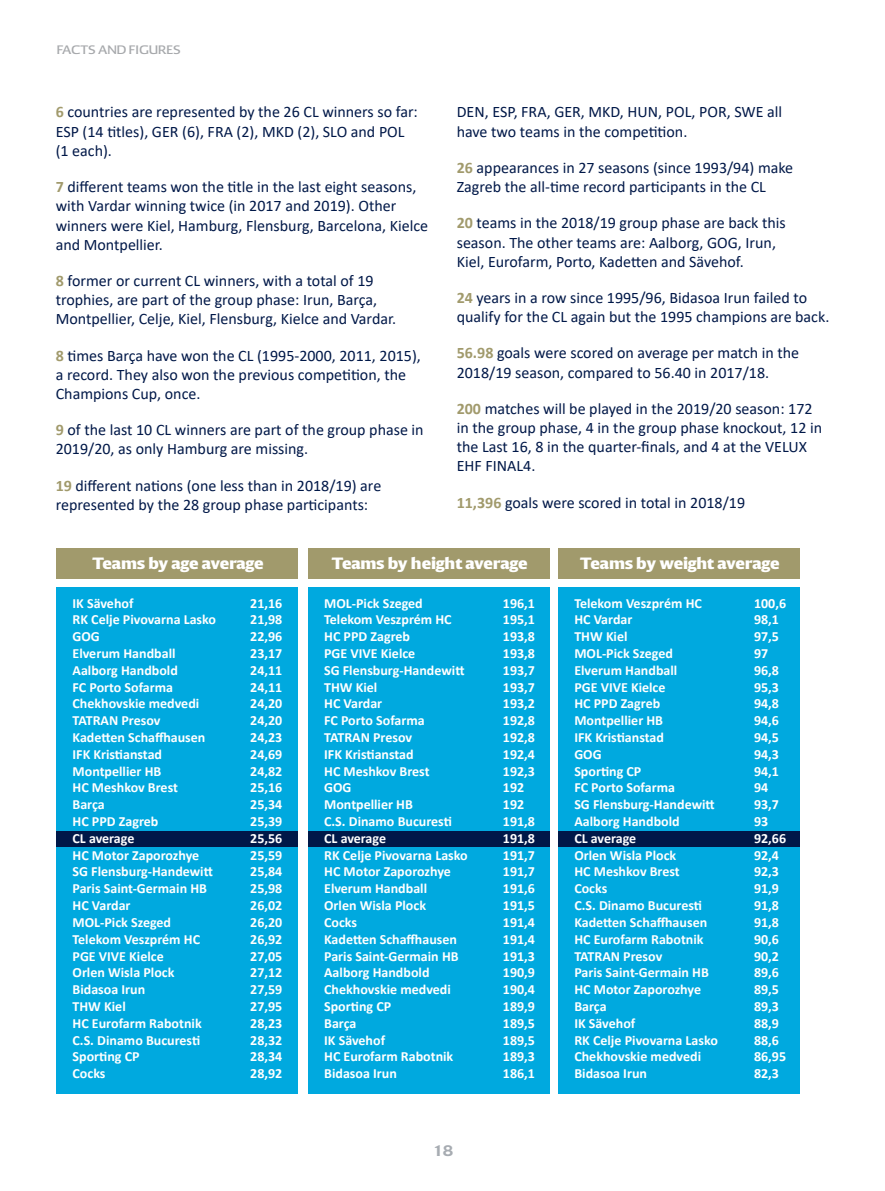
<style>
.page{position:relative;width:885px;height:1191px;background:#fff}
.page>*{position:absolute;margin:0;border:0;box-sizing:border-box;transform-origin:0 0}
.t1{font:16px/19.2px "Calibri";color:#001848}
.t2{font:800 16px "EHF";letter-spacing:-.01em;color:#fff}
.t3{font:700 15px "EHF";color:#a7acb2}
.t4{font:700 14px/16.8px "Calibri";color:#fff}
.t5{font:12px "EHF";letter-spacing:-.015em;color:#a7a9ac}
.s1{font-weight:700;color:#a19a6c}
</style>
<div class="page">
<div style="left:57px;top:587px;width:241px;height:506px;background:#00a9df"></div>
<div style="left:57px;top:831px;width:241px;height:16px;background:#001848"></div>
<div style="left:308px;top:587px;width:241px;height:506px;background:#00a9df"></div>
<div style="left:308px;top:831px;width:241px;height:16px;background:#001848"></div>
<div style="left:558px;top:587px;width:241px;height:506px;background:#00a9df"></div>
<div style="left:558px;top:831px;width:241px;height:16px;background:#001848"></div>
<div style="left:57px;top:549px;width:241px;height:30px;background:#a19a6c"></div>
<div style="left:308px;top:549px;width:241px;height:30px;background:#a19a6c"></div>
<div style="left:558px;top:549px;width:241px;height:30px;background:#a19a6c"></div>
<p class="t5" style="left:57px;top:43px;width:125px">FACTS AND FIGURES</p>
<p class="t1" style="left:56px;top:102px;width:363px"><span class="s1">6</span> countries are represented by the 26 CL winners so far:<br>ESP (14 titles), GER (6), FRA (2), MKD (2), SLO and POL (1 each).</p>
<p class="t1" style="left:56px;top:177px;width:374px"><span class="s1">7</span> different teams won the title in the last eight seasons, with Vardar winning twice (in 2017 and 2019). Other winners were Kiel, Hamburg, Flensburg, Barcelona, Kielce and Montpellier.</p>
<p class="t1" style="left:56px;top:271px;width:342px"><span class="s1">8</span> former or current CL winners, with a total of 19 trophies, are part of the group phase: Irun, Barça,<br>Montpellier, Celje, Kiel, Flensburg, Kielce and Vardar.</p>
<p class="t1" style="left:56px;top:345px;width:366px"><span class="s1">8</span> times Barça have won the CL (1995-2000, 2011, 2015), a record. They also won the previous competition, the<br>Champions Cup, once.</p>
<p class="t1" style="left:56px;top:420px;width:369px"><span class="s1">9</span> of the last 10 CL winners are part of the group phase in<br>2019/20, as only Hamburg are missing.</p>
<p class="t1" style="left:56px;top:475px;width:327px"><span class="s1">19</span> different nations (one less than in 2018/19) are represented by the 28 group phase participants:</p>
<p class="t1" style="left:456px;top:102px;width:327px">DEN, ESP, FRA, GER, MKD, HUN, POL, POR, SWE all have two teams in the competition.</p>
<p class="t1" style="left:456px;top:158px;width:338px"><span class="s1">26</span> appearances in 27 seasons (since 1993/94) make<br>Zagreb the all-time record participants in the CL</p>
<p class="t1" style="left:456px;top:213px;width:330px"><span class="s1">20</span> teams in the 2018/19 group phase are back this season. The other teams are: Aalborg, GOG, Irun,<br>Kiel, Eurofarm, Porto, Kadetten and Sävehof.</p>
<p class="t1" style="left:456px;top:288px;width:374px"><span class="s1">24</span> years in a row since 1995/96, Bidasoa Irun failed to qualify for the CL again but the 1995 champions are back.</p>
<p class="t1" style="left:456px;top:343px;width:344px"><span class="s1">56.98</span> goals were scored on average per match in the<br>2018/19 season, compared to 56.40 in 2017/18.</p>
<p class="t1" style="left:456px;top:398px;width:367px"><span class="s1">200</span> matches will be played in the 2019/20 season: 172 in the group phase, 4 in the group phase knockout, 12 in the Last 16, 8 in the quarter-finals, and 4 at the VELUX EHF FINAL4.</p>
<p class="t1" style="left:456px;top:492px;width:290px"><span class="s1">11,396</span> goals were scored in total in 2018/19</p>
<p class="t2" style="left:92px;top:554px;width:173px">Teams by age average</p>
<p class="t2" style="left:331px;top:554px;width:197px">Teams by height average</p>
<p class="t2" style="left:580px;top:554px;width:201px">Teams by weight average</p>
<p class="t4" style="left:73px;top:594px;width:145px">IK Sävehof<br>RK Celje Pivovarna Lasko<br>GOG<br>Elverum Handball<br>Aalborg Handbold<br>FC Porto Sofarma<br>Chekhovskie medvedi<br>TATRAN Presov<br>Kadetten Schaffhausen<br>IFK Kristianstad<br>Montpellier HB<br>HC Meshkov Brest<br>Barça<br>HC PPD Zagreb<br>CL average<br>HC Motor Zaporozhye<br>SG Flensburg-Handewitt<br>Paris Saint-Germain HB<br>HC Vardar<br>MOL-Pick Szeged<br>Telekom Veszprém HC<br>PGE VIVE Kielce<br>Orlen Wisla Plock<br>Bidasoa Irun<br>THW Kiel<br>HC Eurofarm Rabotnik<br>C.S. Dinamo Bucuresti<br>Sporting CP<br>Cocks</p>
<p class="t4" style="left:324px;top:594px;width:145px">MOL-Pick Szeged<br>Telekom Veszprém HC<br>HC PPD Zagreb<br>PGE VIVE Kielce<br>SG Flensburg-Handewitt<br>THW Kiel<br>HC Vardar<br>FC Porto Sofarma<br>TATRAN Presov<br>IFK Kristianstad<br>HC Meshkov Brest<br>GOG<br>Montpellier HB<br>C.S. Dinamo Bucuresti<br>CL average<br>RK Celje Pivovarna Lasko<br>HC Motor Zaporozhye<br>Elverum Handball<br>Orlen Wisla Plock<br>Cocks<br>Kadetten Schaffhausen<br>Paris Saint-Germain HB<br>Aalborg Handbold<br>Chekhovskie medvedi<br>Sporting CP<br>Barça<br>IK Sävehof<br>HC Eurofarm Rabotnik<br>Bidasoa Irun</p>
<p class="t4" style="left:574px;top:594px;width:145px">Telekom Veszprém HC<br>HC Vardar<br>THW Kiel<br>MOL-Pick Szeged<br>Elverum Handball<br>PGE VIVE Kielce<br>HC PPD Zagreb<br>Montpellier HB<br>IFK Kristianstad<br>GOG<br>Sporting CP<br>FC Porto Sofarma<br>SG Flensburg-Handewitt<br>Aalborg Handbold<br>CL average<br>Orlen Wisla Plock<br>HC Meshkov Brest<br>Cocks<br>C.S. Dinamo Bucuresti<br>Kadetten Schaffhausen<br>HC Eurofarm Rabotnik<br>TATRAN Presov<br>Paris Saint-Germain HB<br>HC Motor Zaporozhye<br>Barça<br>IK Sävehof<br>RK Celje Pivovarna Lasko<br>Chekhovskie medvedi<br>Bidasoa Irun</p>
<p class="t4" style="left:250px;top:594px;width:34px;text-align:justify">21,16<br>21,98<br>22,96<br>23,17<br>24,11<br>24,11<br>24,20<br>24,20<br>24,23<br>24,69<br>24,82<br>25,16<br>25,34<br>25,39<br>25,56<br>25,59<br>25,84<br>25,98<br>26,02<br>26,20<br>26,92<br>27,05<br>27,12<br>27,59<br>27,95<br>28,23<br>28,32<br>28,34<br>28,92</p>
<p class="t4" style="left:503px;top:594px;width:34px">196,1<br>195,1<br>193,8<br>193,8<br>193,7<br>193,7<br>193,2<br>192,8<br>192,8<br>192,4<br>192,3<br>192<br>192<br>191,8<br>191,8<br>191,7<br>191,7<br>191,6<br>191,5<br>191,4<br>191,4<br>191,3<br>190,9<br>190,4<br>189,9<br>189,5<br>189,5<br>189,3<br>186,1</p>
<p class="t4" style="left:754px;top:594px;width:34px">100,6<br>98,1<br>97,5<br>97<br>96,8<br>95,3<br>94,8<br>94,6<br>94,5<br>94,3<br>94,1<br>94<br>93,7<br>93<br>92,66<br>92,4<br>92,3<br>91,9<br>91,8<br>91,8<br>90,6<br>90,2<br>89,6<br>89,5<br>89,3<br>88,9<br>88,6<br>86,95<br>82,3</p>
<p class="t3" style="left:433px;top:1141px;width:21px">18</p>
</div>
